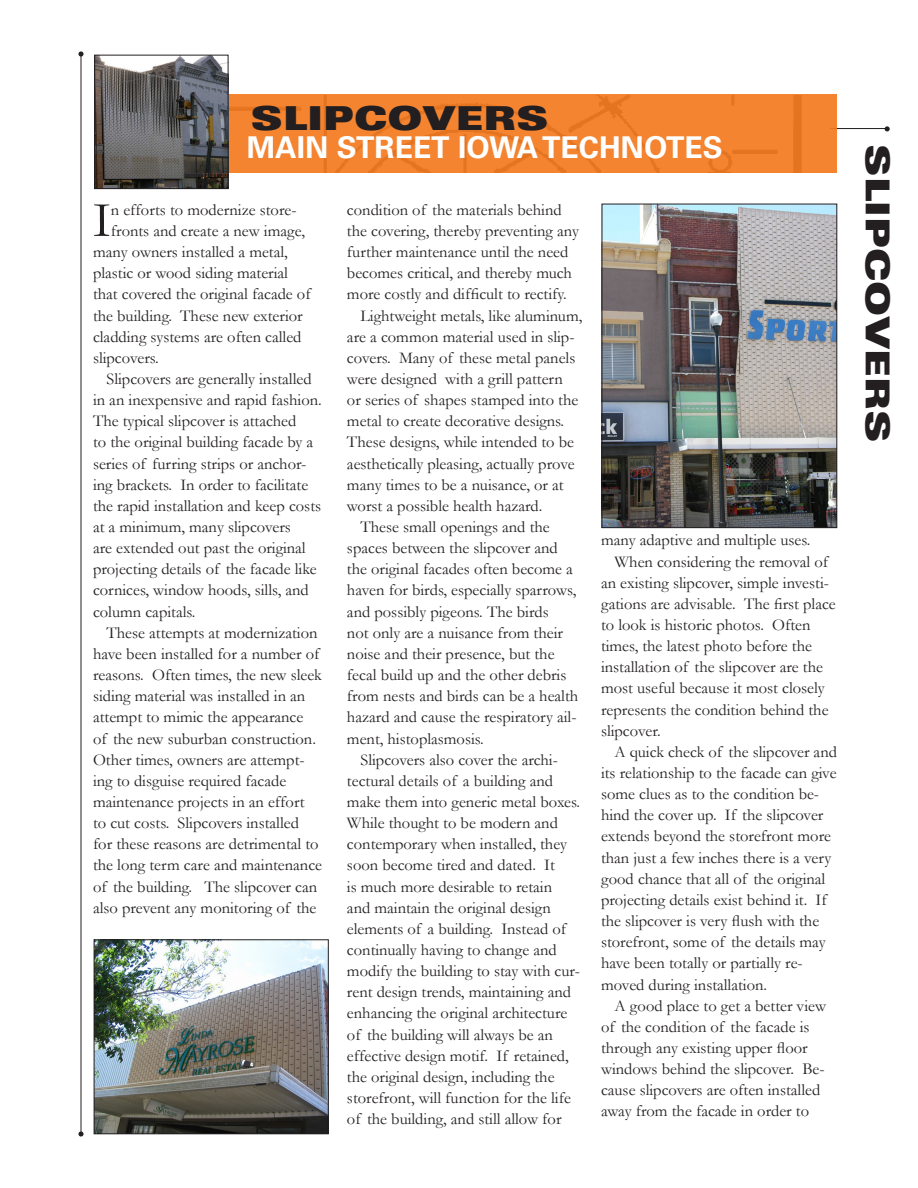
<style>
.page{position:relative;width:918px;height:1188px;background:#fff}
.page>*{position:absolute;margin:0;border:0;box-sizing:border-box;transform-origin:0 0}
.t1{font:50.4px "Garamond";color:#231f20}
.t2{font:900 expanded 33px "Univers";color:#231f20}
.t3{font:700 30px "Univers";color:#fff}
.t4{font:16.5px/21.1px "Garamond";color:#231f20}
</style>
<div class="page">
<hr style="left:620px;top:128px;width:268px;height:1px;background:#231f20">
<svg style="left:228px;top:94px;width:609px;height:79px;background:#f1822e"></svg>
<hr style="left:81px;top:54px;width:1px;height:1080px;background:#231f20">
<svg style="left:885px;top:126px;width:5px;height:5px"></svg>
<img style="left:96px;top:57px;width:130px;height:130px">
<div style="left:94px;top:55px;width:134px;height:134px;border:1px solid #231f20"></div>
<svg style="left:78px;top:51px;width:6px;height:6px"></svg>
<svg style="left:78px;top:1131px;width:6px;height:6px"></svg>
<img style="left:604px;top:206px;width:231px;height:320px">
<div style="left:602px;top:204px;width:235px;height:324px;border:1px solid #231f20"></div>
<img style="left:96px;top:942px;width:230px;height:190px">
<div style="left:94px;top:940px;width:234px;height:194px;border:1px solid #231f20"></div>
<p class="t2" style="left:250px;top:99px;width:300px">SLIPCOVERS</p>
<p class="t3" style="left:247px;top:129px;width:475px">MAIN STREET IOWA TECHNOTES</p>
<p class="t1" style="left:93px;top:186px;width:19px">I</p>
<p class="t4" style="left:111px;top:199px;width:187px">n efforts to modernize store-</p>
<p class="t4" style="left:111px;top:220px;width:196px">fronts and create a new image,</p>
<p class="t4" style="left:93px;top:241px;width:196px">many owners installed a metal,</p>
<p class="t4" style="left:93px;top:262px;width:196px">plastic or wood siding material</p>
<p class="t4" style="left:93px;top:283px;width:219px">that covered the original facade of</p>
<p class="t4" style="left:93px;top:304px;width:211px">the building. These new exterior</p>
<p class="t4" style="left:93px;top:326px;width:210px">cladding systems are often called</p>
<p class="t4" style="left:93px;top:347px;width:67px">slipcovers.</p>
<p class="t4" style="left:93px;top:368px;width:230px;text-indent:14px">Slipcovers are generally installed in an inexpensive and rapid fashion.<br>The typical slipcover is attached<br>to the original building facade by a series of furring strips or anchor&shy;ing brackets. In order to facilitate the rapid installation and keep costs at a minimum, many slipcovers<br>are extended out past the original projecting details of the facade like cornices, window hoods, sills, and column capitals.</p>
<p class="t4" style="left:93px;top:622px;width:231px;text-indent:14px">These attempts at modernization have been installed for a number of reasons. Often times, the new sleek siding material was installed in an attempt to mimic the appearance<br>of the new suburban construction.<br>Other times, owners are attempt&shy;ing to disguise required facade maintenance projects in an effort<br>to cut costs. Slipcovers installed for these reasons are detrimental to the long term care and maintenance of the building. The slipcover can also prevent any monitoring of the</p>
<p class="t4" style="left:347px;top:199px;width:234px">condition of the materials behind the covering, thereby preventing any further maintenance until the need becomes critical, and thereby much more costly and difficult to rectify.</p>
<p class="t4" style="left:347px;top:304px;width:237px;text-indent:14px">Lightweight metals, like aluminum, are a common material used in slip&shy;covers. Many of these metal panels were designed with a grill pattern<br>or series of shapes stamped into the metal to create decorative designs.<br>These designs, while intended to be aesthetically pleasing, actually prove many times to be a nuisance, or at worst a possible health hazard.</p>
<p class="t4" style="left:347px;top:516px;width:233px;text-indent:14px">These small openings and the spaces between the slipcover and the original facades often become a haven for birds, especially sparrows, and possibly pigeons. The birds<br>not only are a nuisance from their noise and their presence, but the fecal build up and the other debris from nests and birds can be a health hazard and cause the respiratory ail&shy;ment, histoplasmosis.</p>
<p class="t4" style="left:347px;top:749px;width:235px;text-indent:14px">Slipcovers also cover the archi&shy;tectural details of a building and make them into generic metal boxes.<br>While thought to be modern and contemporary when installed, they soon become tired and dated. It<br>is much more desirable to retain<br>and maintain the original design elements of a building. Instead of continually having to change and modify the building to stay with cur&shy;rent design trends, maintaining and enhancing the original architecture of the building will always be an effective design motif. If retained, the original design, including the storefront, will function for the life of the building, and still allow for</p>
<p class="t4" style="left:601px;top:529px;width:211px">many adaptive and multiple uses.</p>
<p class="t4" style="left:601px;top:550px;width:236px;text-indent:14px">When considering the removal of an existing slipcover, simple investi&shy;gations are advisable. The first place to look is historic photos. Often times, the latest photo before the installation of the slipcover are the most useful because it most closely represents the condition behind the slipcover.</p>
<p class="t4" style="left:601px;top:741px;width:238px;text-indent:14px">A quick check of the slipcover and its relationship to the facade can give some clues as to the condition be&shy;hind the cover up. If the slipcover extends beyond the storefront more than just a few inches there is a very good chance that all of the original projecting details exist behind it. If the slipcover is very flush with the storefront, some of the details may have been totally or partially re&shy;moved during installation.</p>
<p class="t4" style="left:601px;top:995px;width:227px;text-indent:14px">A good place to get a better view of the condition of the facade is through any existing upper floor windows behind the slipcover. Be&shy;cause slipcovers are often installed away from the facade in order to</p>
<p class="t2" style="left:897px;top:144px;width:300px;rotate:90deg">SLIPCOVERS</p>
</div>
